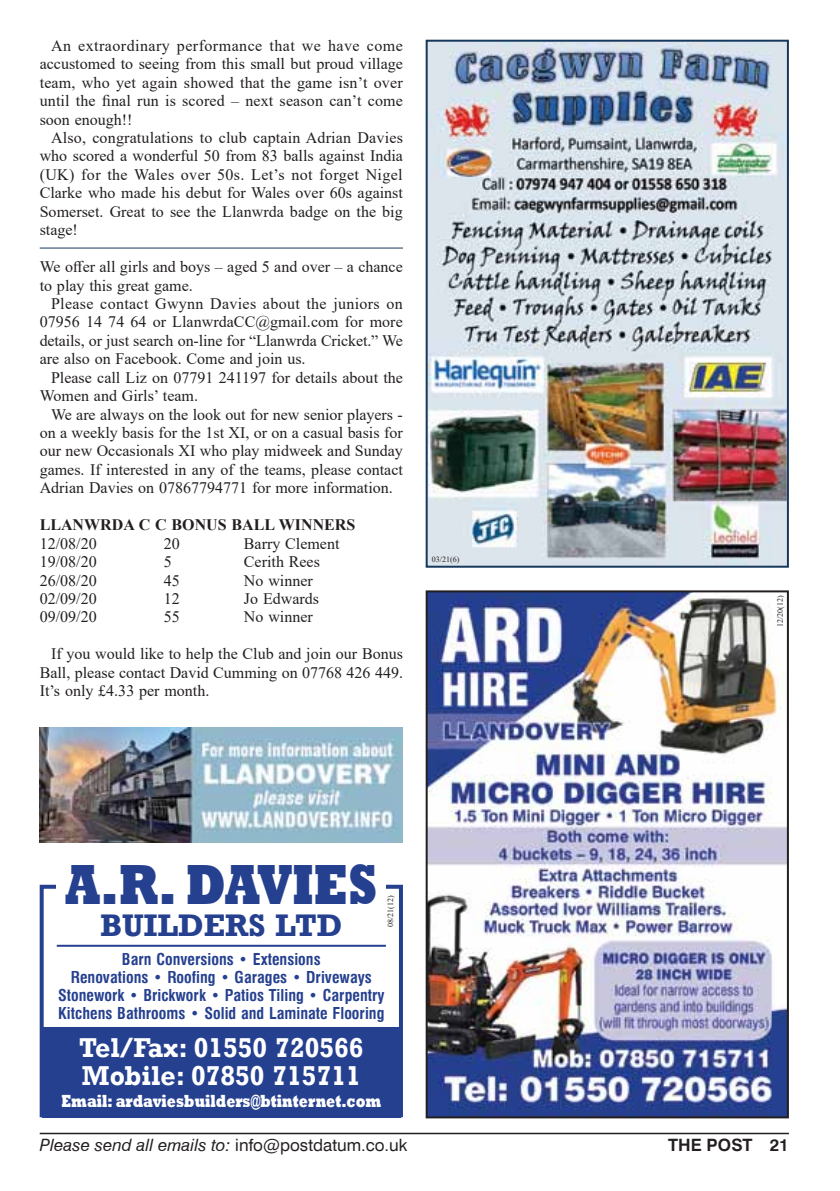
<style>
.page{position:relative;width:840px;height:1191px;background:#fff}
.page>*{position:absolute;margin:0;border:0;box-sizing:border-box;transform-origin:0 0}
.t1{font:800 58px "Rockwell";color:#25408f;scale:.8 1}
.t2{font:700 32px "Rockwell";color:#25408f}
.t3{font:700 28px/28px "Rockwell";color:#fff;scale:.95 1}
.t4{font:800 18px "Rockwell";color:#fff;scale:.73 1}
.t5{font:italic 17px "Vetica";color:#231f20}
.t6{font:700 17px "Vetica";color:#231f20}
.t7{font:16px/18.4px "Times New Roman";color:#231f20;text-align:justify}
.t8{font:700 16px/18px "Vetica Narrow";color:#25408f;text-align:center}
.t9{font:700 16px "Times New Roman";color:#231f20}
.t10{font:8px "Times New Roman";color:#231f20}
.s1{font-style:normal}
</style>
<div class="page">
<div style="left:42px;top:1027px;width:358px;height:90px;background:#25408f"></div>
<div style="left:40px;top:884px;width:363px;height:233px;border:4px solid #25408f"></div>
<hr style="left:57px;top:944px;width:329px;height:2px;background:#25408f">
<div style="left:57px;top:876px;width:329px;height:20px;background:#fff"></div>
<img style="left:428px;top:593px;width:357px;height:522px">
<div style="left:425px;top:590px;width:363px;height:528px;border:2px solid #231f20"></div>
<img style="left:428px;top:43px;width:357px;height:521px">
<div style="left:425px;top:40px;width:363px;height:527px;border:2px solid #17385d"></div>
<hr style="left:40px;top:247px;width:363px;height:1px;background:#17385d">
<img style="left:40px;top:728px;width:363px;height:114px">
<hr style="left:40px;top:1132px;width:748px;height:2px;background:#231f20">
<p class="t7" style="left:40px;top:36px;width:364px;text-indent:11px">An extraordinary performance that we have come accustomed to seeing from this small but proud village team, who yet again showed that the game isn’t over until the final run is scored – next season can’t come soon enough!!</p>
<p class="t7" style="left:40px;top:128px;width:364px;text-indent:11px">Also, congratulations to club captain Adrian Davies who scored a wonderful 50 from 83 balls against India (UK) for the Wales over 50s. Let’s not forget Nigel Clarke who made his debut for Wales over 60s against Somerset. Great to see the Llanwrda badge on the big stage!</p>
<p class="t7" style="left:40px;top:257px;width:364px">We offer all girls and boys – aged 5 and over – a chance to play this great game.</p>
<p class="t7" style="left:40px;top:294px;width:364px;text-indent:11px">Please contact Gwynn Davies about the juniors on 07956 14 74 64 or LlanwrdaCC@gmail.com for more details, or just search on-line for “Llanwrda Cricket.” We are also on Facebook. Come and join us.</p>
<p class="t7" style="left:40px;top:367px;width:364px;text-indent:11px">Please call Liz on 07791 241197 for details about the<br>Women and Girls’ team.</p>
<p class="t7" style="left:40px;top:404px;width:364px;text-indent:11px">We are always on the look out for new senior players - on a weekly basis for the 1st XI, or on a casual basis for our new Occasionals XI who play midweek and Sunday games. If interested in any of the teams, please contact Adrian Davies on 07867794771 for more information.</p>
<p class="t9" style="left:40px;top:513px;width:12px">LLA</p>
<p class="t9" style="left:73px;top:513px;width:40px">NWRDA</p>
<p class="t9" style="left:139px;top:513px;width:116px">C C BONUS BALL</p>
<p class="t9" style="left:279px;top:513px;width:57px">WINNERS</p>
<p class="t7" style="left:40px;top:533px;width:58px">12/08/20</p>
<p class="t7" style="left:164px;top:533px;width:17px">20</p>
<p class="t7" style="left:244px;top:533px;width:97px">Barry Clement</p>
<p class="t7" style="left:40px;top:552px;width:58px">19/08/20</p>
<p class="t7" style="left:164px;top:552px;width:9px">5</p>
<p class="t7" style="left:244px;top:552px;width:77px">Cerith Rees</p>
<p class="t7" style="left:40px;top:570px;width:58px">26/08/20</p>
<p class="t7" style="left:164px;top:570px;width:17px">45</p>
<p class="t7" style="left:244px;top:570px;width:70px">No winner</p>
<p class="t7" style="left:40px;top:589px;width:58px">02/09/20</p>
<p class="t7" style="left:164px;top:589px;width:17px">12</p>
<p class="t7" style="left:244px;top:589px;width:77px">Jo Edwards</p>
<p class="t7" style="left:40px;top:607px;width:58px">09/09/20</p>
<p class="t7" style="left:164px;top:607px;width:17px">55</p>
<p class="t7" style="left:244px;top:607px;width:70px">No winner</p>
<p class="t7" style="left:40px;top:644px;width:364px;text-indent:11px">If you would like to help the Club and join our Bonus Ball, please contact David Cumming on 07768 426 449.<br>It’s only £4.33 per month.</p>
<p class="t10" style="left:431px;top:553px;width:29px">03/21(6)</p>
<h1 class="t1" style="left:65px;top:851px;width:387px">A.R. DAVIES</h1>
<h2 class="t2" style="left:100px;top:905px;width:243px">BUILDERS LTD</h2>
<p class="t10" style="left:384px;top:927px;width:33px;rotate:-90deg">08/21(12)</p>
<p class="t8" style="left:58px;top:950px;width:328px">Barn Conversions • Extensions<br>Renovations • Roofing • Garages • Driveways Stonework • Brickwork • Patios Tiling • Carpentry Kitchens Bathrooms • Solid and Laminate Flooring</p>
<h3 class="t3" style="left:79px;top:1033px;width:300px">Tel/Fax: 01550 720566<br>Mobile: 07850 715711</h3>
<p class="t4" style="left:61px;top:1090px;width:439px">Email: ardaviesbuilders@btinternet.com</p>
<p class="t10" style="left:774px;top:627px;width:33px;rotate:-90deg">12/20(12)</p>
<p class="t5" style="left:40px;top:1135px;width:369px">Please send all emails to: <span class="s1">info@postdatum.co.uk</span></p>
<p class="t6" style="left:667px;top:1135px;width:122px">THE POST 21</p>
</div>
